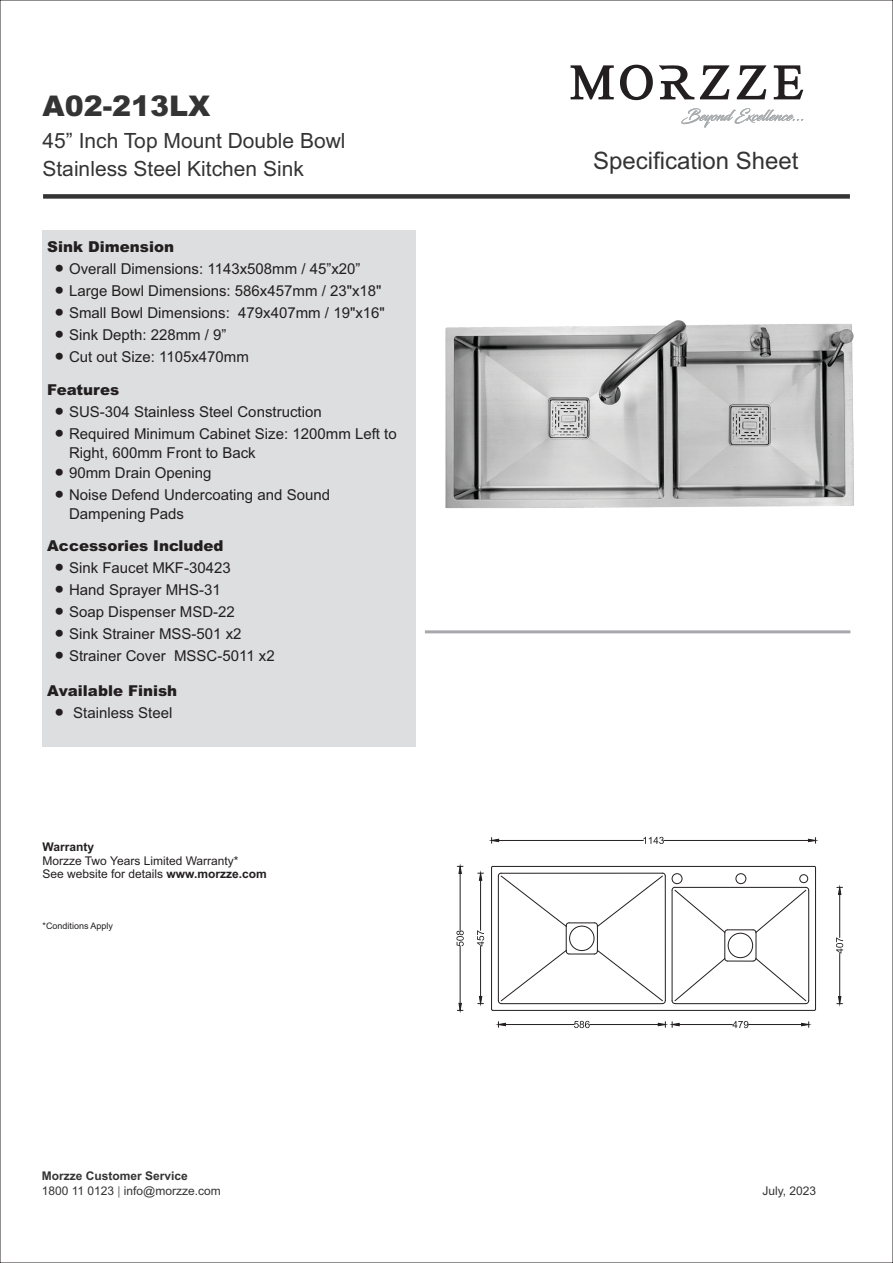
<style>
.page{position:relative;width:893px;height:1263px;background:#fff}
.page>*{position:absolute;margin:0;border:0;box-sizing:border-box;transform-origin:0 0}
.t1{font:900 28.5px "Arial";color:#343435}
.t2{font:24px "Arial";color:#343435}
.t3{font:21px/28px "Arial";color:#343435}
.t4{font:15px/22px "Arial";color:#231f20}
.t5{font:900 15px "Arial";color:#231f20}
.t6{font:12px "Arial";color:#231f20}
.t7{font:12px/15px "Arial";color:#343435}
.t8{font:700 12px "Arial";color:#231f20}
.t9{font:9px "Arial";color:#231f20}
.s1{font-weight:700}
.s2{color:#6d6e70}
</style>
<div class="page">
<img style="left:445px;top:320px;width:409px;height:189px">
<div style="left:43px;top:194px;width:807px;height:5px;background:#343435"></div>
<hr style="left:425px;top:630px;width:425px;height:3px;background:#a7a9ac">
<hr style="left:815px;top:867px;width:1px;height:142px;background:#231f20">
<hr style="left:493px;top:1010px;width:321px;height:1px;background:#231f20">
<hr style="left:493px;top:866px;width:321px;height:1px;background:#231f20">
<svg style="left:672px;top:887px;width:144px;height:124px"></svg>
<svg style="left:491px;top:866px;width:175px;height:145px"></svg>
<div style="left:672px;top:873px;width:10px;height:11px;border:1px solid #231f20;border-radius:50%"></div>
<div style="left:799px;top:874px;width:9px;height:9px;border:1px solid #231f20;border-radius:50%"></div>
<div style="left:736px;top:873px;width:10px;height:11px;border:1px solid #231f20;border-radius:50%"></div>
<div style="left:569px;top:926px;width:25px;height:25px;border:1px solid #231f20;border-radius:50%"></div>
<div style="left:728px;top:933px;width:25px;height:25px;border:1px solid #231f20;border-radius:50%"></div>
<hr style="left:499px;top:840px;width:144px;height:1px;background:#231f20">
<hr style="left:664px;top:840px;width:144px;height:1px;background:#231f20">
<svg style="left:490px;top:837px;width:9px;height:6px"></svg>
<svg style="left:808px;top:837px;width:9px;height:6px"></svg>
<svg style="left:643px;top:837px;width:21px;height:7px"></svg>
<hr style="left:839px;top:894px;width:1px;height:43px;background:#231f20">
<hr style="left:839px;top:953px;width:1px;height:43px;background:#231f20">
<svg style="left:837px;top:885px;width:5px;height:10px"></svg>
<svg style="left:837px;top:996px;width:5px;height:9px"></svg>
<svg style="left:836px;top:937px;width:7px;height:16px"></svg>
<hr style="left:505px;top:1024px;width:69px;height:1px;background:#231f20">
<hr style="left:590px;top:1024px;width:68px;height:1px;background:#231f20">
<svg style="left:496px;top:1022px;width:10px;height:5px"></svg>
<svg style="left:574px;top:1021px;width:16px;height:7px"></svg>
<hr style="left:679px;top:1024px;width:53px;height:1px;background:#231f20">
<hr style="left:748px;top:1024px;width:54px;height:1px;background:#231f20">
<svg style="left:658px;top:1022px;width:22px;height:5px"></svg>
<svg style="left:801px;top:1022px;width:10px;height:5px"></svg>
<svg style="left:732px;top:1021px;width:16px;height:7px"></svg>
<hr style="left:480px;top:880px;width:1px;height:50px;background:#231f20">
<hr style="left:480px;top:946px;width:1px;height:50px;background:#231f20">
<svg style="left:478px;top:871px;width:5px;height:10px"></svg>
<svg style="left:478px;top:996px;width:5px;height:9px"></svg>
<svg style="left:477px;top:930px;width:7px;height:16px"></svg>
<hr style="left:460px;top:873px;width:1px;height:57px;background:#231f20">
<hr style="left:460px;top:946px;width:1px;height:57px;background:#231f20">
<svg style="left:457px;top:864px;width:6px;height:10px"></svg>
<svg style="left:457px;top:1003px;width:6px;height:9px"></svg>
<svg style="left:456px;top:930px;width:8px;height:16px"></svg>
<div style="left:43px;top:231px;width:373px;height:516px;background:#dddedf"></div>
<svg style="left:571px;top:65px;width:232px;height:35px"></svg>
<svg style="left:681px;top:108px;width:122px;height:20px"></svg>
<h1 class="t1" style="left:43px;top:96px;width:169px">A02-213LX</h1>
<h3 class="t3" style="left:42px;top:128px;width:305px">45” Inch Top Mount Double Bowl<br>Stainless Steel Kitchen Sink</h3>
<p class="t5" style="left:47px;top:241px;width:128px">Sink Dimension</p>
<p class="t4" style="left:69px;top:259px;width:314px">Overall Dimensions: 1143x508mm / 45”x20”<br>Large Bowl Dimensions: 586x457mm / 23"x18"</p>
<p class="t4" style="left:69px;top:303px;width:317px">Small Bowl Dimensions: 479x407mm / 19"x16"<br>Sink Depth: 228mm / 9”</p>
<p class="t4" style="left:69px;top:347px;width:181px">Cut out Size: 1105x470mm</p>
<p class="t5" style="left:47px;top:385px;width:73px">Features</p>
<p class="t4" style="left:69px;top:402px;width:329px">SUS-304 Stainless Steel Construction<br>Required Minimum Cabinet Size: 1200mm Left to</p>
<p class="t4" style="left:69px;top:443px;width:188px">Right, 600mm Front to Back</p>
<p class="t4" style="left:69px;top:463px;width:262px">90mm Drain Opening<br>Noise Defend Undercoating and Sound</p>
<p class="t4" style="left:69px;top:504px;width:117px">Dampening Pads</p>
<p class="t5" style="left:47px;top:540px;width:178px">Accessories Included</p>
<p class="t4" style="left:69px;top:558px;width:163px">Sink Faucet MKF-30423</p>
<p class="t4" style="left:69px;top:580px;width:153px">Hand Sprayer MHS-31</p>
<p class="t4" style="left:69px;top:602px;width:167px">Soap Dispenser MSD-22</p>
<p class="t4" style="left:69px;top:624px;width:174px">Sink Strainer MSS-501 x2</p>
<p class="t4" style="left:69px;top:646px;width:207px">Strainer Cover MSSC-5011 x2</p>
<p class="t5" style="left:47px;top:685px;width:131px">Available Finish</p>
<p class="t4" style="left:73px;top:703px;width:101px">Stainless Steel</p>
<p class="t8" style="left:43px;top:842px;width:53px">Warranty</p>
<p class="t6" style="left:43px;top:856px;width:198px">Morzze Two Years Limited Warranty*</p>
<p class="t6" style="left:43px;top:869px;width:226px">See website for details <span class="s1">www.morzze.com</span></p>
<p class="t9" style="left:43px;top:922px;width:72px">*Conditions Apply</p>
<p class="t7" style="left:42px;top:1169px;width:181px"><span class="s1">Morzze Customer Service<br></span>1800 11 0123 <span class="s2">|</span> info@morzze.com</p>
<h2 class="t2" style="left:593px;top:151px;width:207px">Specification Sheet</h2>
<p class="t7" style="left:762px;top:1184px;width:55px">July, 2023</p>
</div>
